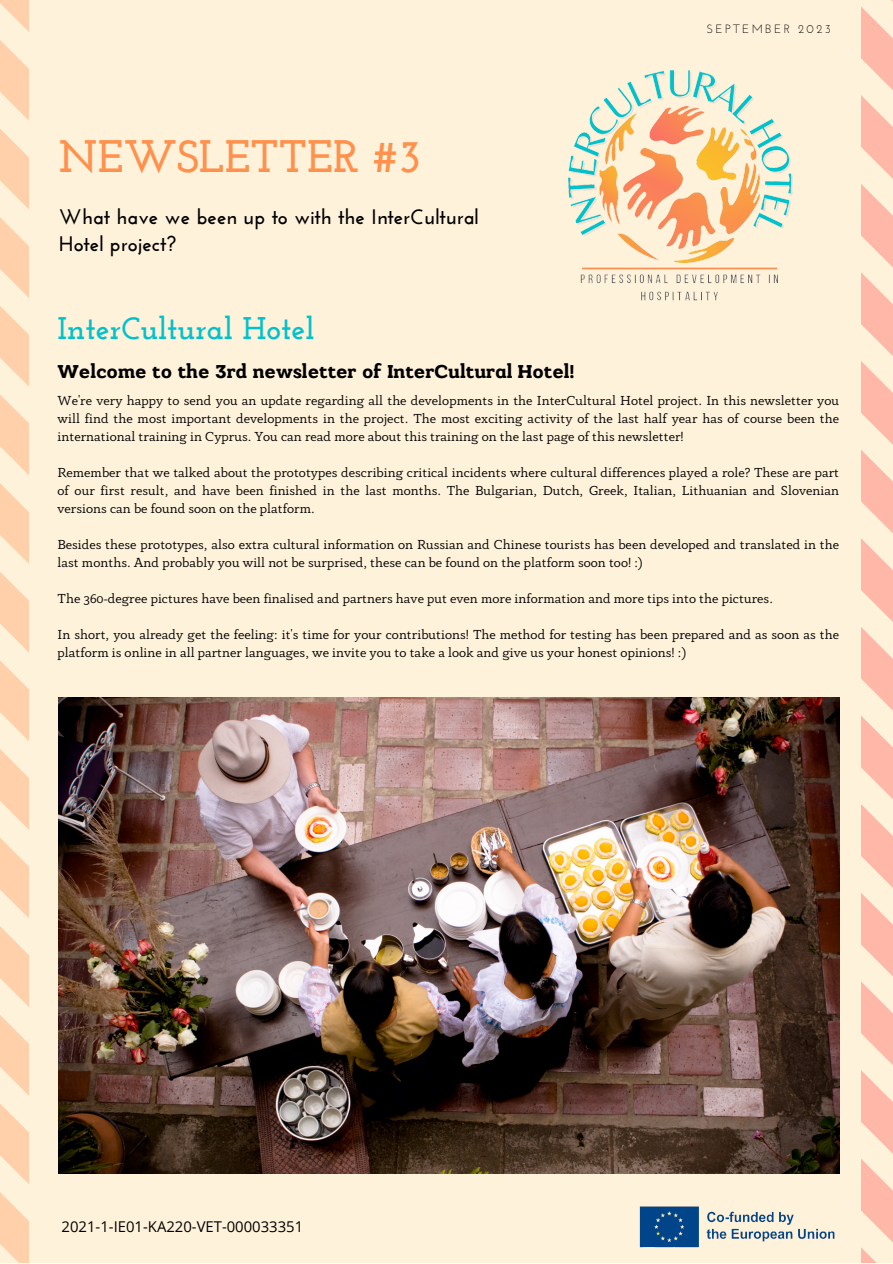
<style>
.page{position:relative;width:893px;height:1264px;background:#fff}
.page>*{position:absolute;margin:0;border:0;box-sizing:border-box;transform-origin:0 0}
.t1{font:700 45.3px "Josefin Slab";color:#ff914d}
.t2{font:700 31.2px "Josefin Slab";color:#00c2cb}
.t3{font:700 21px/27px "Josefin Sans";color:#000}
.t4{font:700 20.25px "Kulachat Slab";color:#000}
.t5{font:14.85px "Open Sans";color:#000}
.t6{font:13.5px/18px "Anaphora";color:#000;text-align:justify}
.t7{font:12px "Josefin Sans";letter-spacing:.2em;color:#000}
</style>
<div class="page">
<div style="left:0;top:0;width:892px;height:1262px;background:#fff2db"></div>
<svg style="left:0;top:0;width:29px;height:1262px"></svg>
<svg style="left:861px;top:0;width:31px;height:1262px"></svg>
<img style="left:568px;top:70px;width:225px;height:231px">
<img style="left:639px;top:1206px;width:196px;height:42px">
<img style="left:59px;top:697px;width:780px;height:476px">
<p class="t1" style="left:59px;top:138px;width:364px">NEWSLETTER #3</p>
<p class="t3" style="left:59px;top:205px;width:421px">What have we been up to with the InterCultural<br>Hotel project?</p>
<p class="t7" style="left:706px;top:24px;width:126px">SEPTEMBER 2023</p>
<p class="t2" style="left:58px;top:315px;width:258px">InterCultural Hotel</p>
<p class="t4" style="left:58px;top:359px;width:518px">Welcome to the 3rd newsletter of InterCultural Hotel!</p>
<p class="t6" style="left:58px;top:393px;width:783px">We're very happy to send you an update regarding all the developments in the InterCultural Hotel project. In this newsletter you will find the most important developments in the project. The most exciting activity of the last half year has of course been the international training in Cyprus. You can read more about this training on the last page of this newsletter!</p>
<p class="t6" style="left:58px;top:465px;width:783px">Remember that we talked about the prototypes describing critical incidents where cultural differences played a role? These are part of our first result, and have been finished in the last months. The Bulgarian, Dutch, Greek, Italian, Lithuanian and Slovenian versions can be found soon on the platform.</p>
<p class="t6" style="left:58px;top:537px;width:783px">Besides these prototypes, also extra cultural information on Russian and Chinese tourists has been developed and translated in the last months. And probably you will not be surprised, these can be found on the platform soon too! :)</p>
<p class="t6" style="left:58px;top:591px;width:717px">The 360-degree pictures have been finalised and partners have put even more information and more tips into the pictures.</p>
<p class="t6" style="left:58px;top:627px;width:783px">In short, you already get the feeling: it's time for your contributions! The method for testing has been prepared and as soon as the platform is online in all partner languages, we invite you to take a look and give us your honest opinions! :)</p>
<p class="t5" style="left:62px;top:1215px;width:243px">2021-1-IE01-KA220-VET-000033351</p>
</div>
